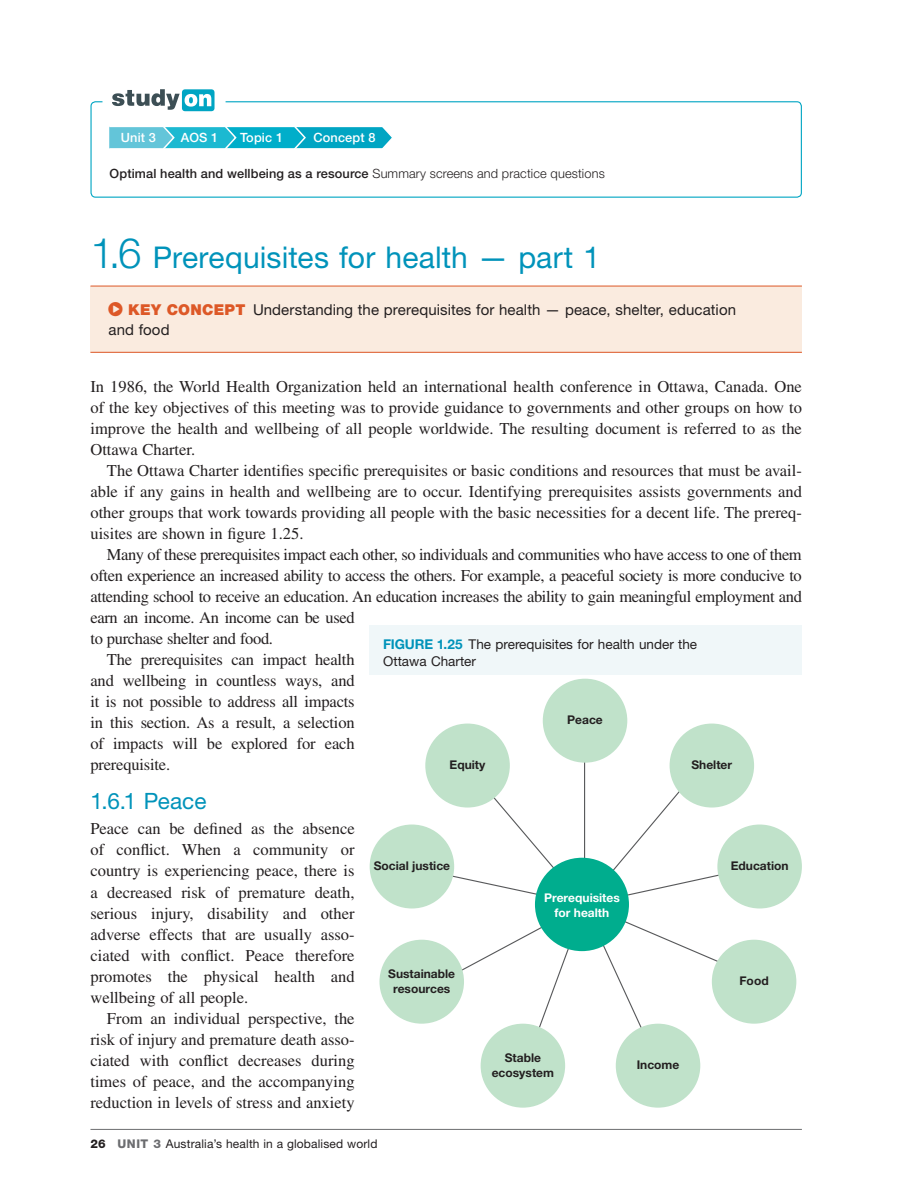
<style>
.page{position:relative;width:919px;height:1187px;background:#fff}
.page>*{position:absolute;margin:0;border:0;box-sizing:border-box;transform-origin:0 0}
.t1{font:30px "Helvetica Neue LT Std";letter-spacing:.005em;color:#0093ba}
.t2{font:22.5px "Helvetica Neue LT Std";color:#0093ba}
.t3{font:16.5px/21px "Times LT Std";letter-spacing:-.01em;color:#231f20;text-align:justify}
.t4{font:15px/19.5px "Helvetica Neue LT Std";letter-spacing:.005em;color:#231f20}
.t5{font:13.5px/17.2px "Helvetica Neue LT Std";color:#231f20}
.t6{font:500 12.75px "Helvetica Neue LT Std";letter-spacing:.01em;color:#231f20}
.t7{font:500 12.75px "Helvetica Neue LT Std";letter-spacing:.01em;color:#fff}
.t8{font:700 12px/15px "Helvetica Neue LT Std";color:#231f20;text-align:center}
.t9{font:12px "Helvetica Neue LT Std";letter-spacing:.015em;color:#231f20}
.t10{font:700 12px/15px "Helvetica Neue LT Std";color:#fff;text-align:center}
.s1{font-weight:300}
.s2{font-weight:300;font-size:42px}
.s3{font-weight:900;color:#dd5827}
.s4{font-weight:700;color:#0093ba}
.s5{font-weight:800}
.s6{font-weight:800;color:#6c6d70}
</style>
<div class="page">
<hr style="left:90px;top:1128px;width:711px;height:1px;background:#6c6d70">
<div style="left:90px;top:286px;width:711px;height:66px;background:#faebdf"></div>
<hr style="left:90px;top:286px;width:711px;height:1px;background:#dd5827">
<hr style="left:90px;top:352px;width:711px;height:1px;background:#dd5827">
<div style="left:90px;top:101px;width:711px;height:97px;border:1px solid #00a5c3;border-radius:4px"></div>
<div style="left:103px;top:81px;width:122px;height:36px;background:#fff;border-radius:4px"></div>
<svg style="left:112px;top:89px;width:102px;height:22px"></svg>
<svg style="left:109px;top:126px;width:283px;height:23px;background:#37bbd2"></svg>
<hr style="left:584px;top:743px;width:1px;height:161px;background:#57585a">
<svg style="left:424px;top:770px;width:318px;height:281px"></svg>
<div style="left:542px;top:678px;width:85px;height:84px;background:#c0e2ca;border-radius:50%"></div>
<div style="left:425px;top:723px;width:85px;height:84px;background:#c0e2ca;border-radius:50%"></div>
<div style="left:369px;top:824px;width:85px;height:84px;background:#c0e2ca;border-radius:50%"></div>
<div style="left:379px;top:939px;width:85px;height:84px;background:#c0e2ca;border-radius:50%"></div>
<div style="left:480px;top:1023px;width:85px;height:84px;background:#c0e2ca;border-radius:50%"></div>
<div style="left:669px;top:723px;width:85px;height:84px;background:#c0e2ca;border-radius:50%"></div>
<div style="left:717px;top:824px;width:84px;height:84px;background:#c0e2ca;border-radius:50%"></div>
<div style="left:711px;top:939px;width:85px;height:84px;background:#c0e2ca;border-radius:50%"></div>
<div style="left:615px;top:1023px;width:85px;height:84px;background:#c0e2ca;border-radius:50%"></div>
<div style="left:535px;top:857px;width:94px;height:94px;background:#00ad8e;border-radius:50%"></div>
<div style="left:369px;top:625px;width:432px;height:49px;background:#f0f7f9"></div>
<p class="t7" style="left:121px;top:130px;width:37px">Unit 3</p>
<p class="t7" style="left:181px;top:130px;width:39px">AOS 1</p>
<p class="t7" style="left:240px;top:130px;width:45px">Topic 1</p>
<p class="t7" style="left:313px;top:130px;width:63px">Concept 8</p>
<p class="t6" style="left:110px;top:165px;width:496px">Optimal health and wellbeing as a resource <span class="s1">Summary screens and practice questions</span></p>
<h1 class="t1" style="left:90px;top:240px;width:511px"><span class="s2">1.6</span> Prerequisites for health — part 1</h1>
<p class="t4" style="left:108px;top:300px;width:629px;text-indent:20px"><span class="s3">KEY CONCEPT</span> Understanding the prerequisites for health — peace, shelter, education and food</p>
<p class="t3" style="left:90px;top:375px;width:713px">In 1986, the World Health Organization held an international health conference in Ottawa, Canada. One of the key objectives of this meeting was to provide guidance to governments and other groups on how to improve the health and wellbeing of all people worldwide. The resulting document is referred to as the Ottawa Charter.</p>
<p class="t3" style="left:90px;top:459px;width:713px;text-indent:16px">The Ottawa Charter identifies specific prerequisites or basic conditions and resources that must be avail&shy;able if any gains in health and wellbeing are to occur. Identifying prerequisites assists governments and other groups that work towards providing all people with the basic necessities for a decent life. The prereq&shy;uisites are shown in figure 1.25.</p>
<p class="t3" style="left:107px;top:543px;width:696px">Many of these prerequisites impact each other, so individuals and communities who have access to one of them</p>
<p class="t3" style="left:90px;top:564px;width:712px">often experience an increased ability to access the others. For example, a peaceful society is more conducive to</p>
<p class="t3" style="left:90px;top:585px;width:713px">attending school to receive an education. An education increases the ability to gain meaningful employment and</p>
<p class="t3" style="left:90px;top:606px;width:266px">earn an income. An income can be used</p>
<p class="t3" style="left:90px;top:627px;width:184px">to purchase shelter and food.</p>
<p class="t3" style="left:107px;top:648px;width:249px">The prerequisites can impact health</p>
<p class="t3" style="left:90px;top:669px;width:266px">and wellbeing in countless ways, and</p>
<p class="t3" style="left:90px;top:690px;width:266px">it is not possible to address all impacts</p>
<p class="t3" style="left:90px;top:711px;width:266px">in this section. As a result, a selection</p>
<p class="t3" style="left:90px;top:732px;width:265px">of impacts will be explored for each</p>
<p class="t3" style="left:90px;top:753px;width:81px">prerequisite.</p>
<h2 class="t2" style="left:90px;top:787px;width:117px">1.6.1 Peace</h2>
<p class="t3" style="left:90px;top:818px;width:266px">Peace can be defined as the absence of conflict. When a community or country is experiencing peace, there is a decreased risk of premature death, serious injury, disability and other adverse effects that are usually asso&shy;ciated with conflict. Peace therefore promotes the physical health and wellbeing of all people.</p>
<p class="t3" style="left:90px;top:1007px;width:266px;text-indent:16px">From an individual perspective, the risk of injury and premature death asso&shy;ciated with conflict decreases during times of peace, and the accompanying reduction in levels of stress and anxiety</p>
<p class="t5" style="left:383px;top:635px;width:315px"><span class="s4">FIGURE 1.25</span> The prerequisites for health under the<br>Ottawa Charter</p>
<p class="t8" style="left:567px;top:712px;width:37px">Peace</p>
<p class="t8" style="left:691px;top:757px;width:42px">Shelter</p>
<p class="t8" style="left:449px;top:757px;width:37px">Equity</p>
<p class="t8" style="left:373px;top:858px;width:78px">Social justice</p>
<p class="t8" style="left:730px;top:858px;width:59px">Education</p>
<p class="t10" style="left:544px;top:889px;width:77px">Prerequisites for health</p>
<p class="t8" style="left:388px;top:965px;width:68px">Sustainable resources</p>
<p class="t8" style="left:739px;top:973px;width:31px">Food</p>
<p class="t8" style="left:491px;top:1049px;width:64px">Stable ecosystem</p>
<p class="t8" style="left:636px;top:1057px;width:44px">Income</p>
<p class="t9" style="left:90px;top:1136px;width:288px"><span class="s5">26</span> <span class="s6">UNIT 3</span> Australia’s health in a globalised world</p>
</div>
